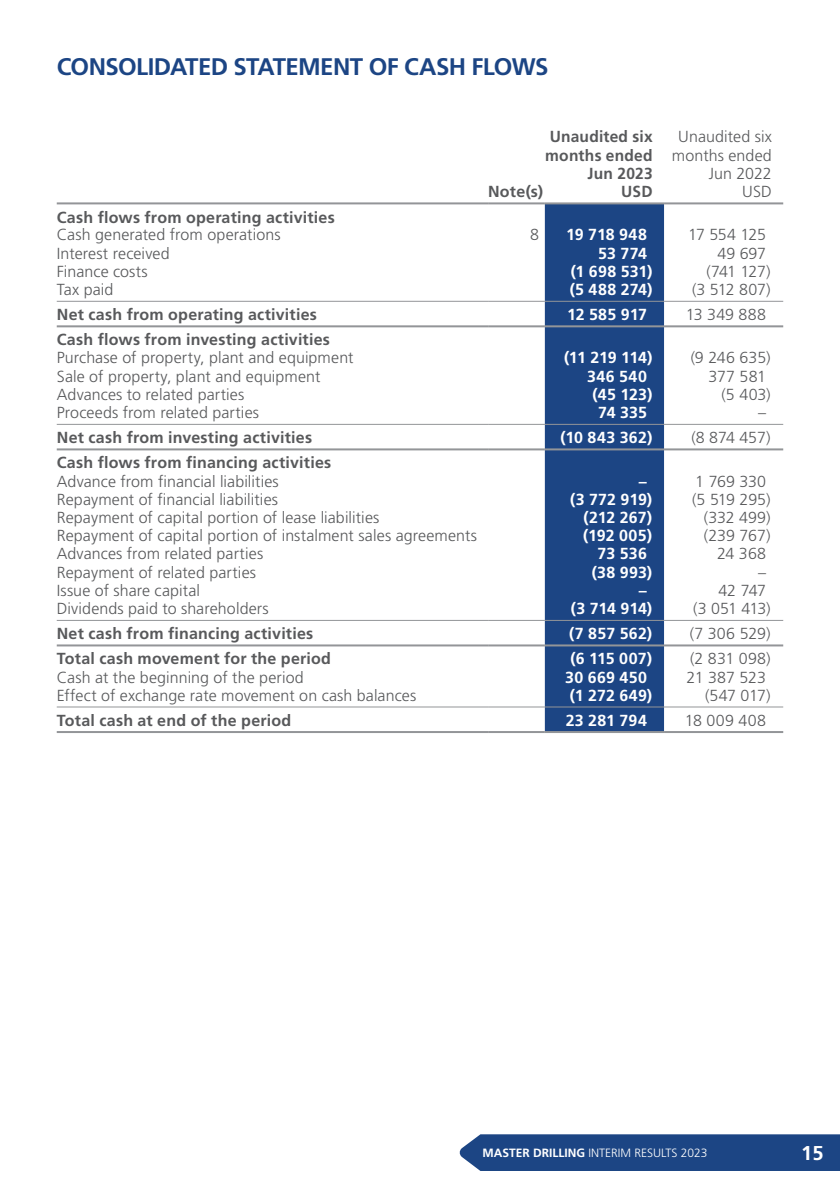
<style>
.page{position:relative;width:840px;height:1191px;background:#fff}
.page>*{position:absolute;margin:0;border:0;box-sizing:border-box;transform-origin:0 0}
.t1{font:700 24px "Frutiger LT Std";letter-spacing:-.025em;color:#1c4584}
.t2{font:700 20px "Frutiger LT Std";color:#fff}
.t3{font:300 16px "Frutiger LT Std";letter-spacing:.005em;color:#58595b}
.t4{font:700 16px "Frutiger LT Std";letter-spacing:.015em;color:#58595b}
.t5{font:700 16px "Frutiger LT Std";letter-spacing:.01em;color:#fff}
.t6{font:300 12px "Frutiger LT Std";color:#fff}
.s1{font-weight:300}
.s2{font-weight:700}
</style>
<div class="page">
<div style="left:459px;top:1134px;width:380px;height:37px;background:#1c4584"></div>
<svg style="left:57px;top:204px;width:725px;height:527px"></svg>
<div style="left:544px;top:204px;width:119px;height:527px;background:#1c4584"></div>
<hr style="left:57px;top:202px;width:431px;height:2px;background:#939598">
<hr style="left:488px;top:202px;width:56px;height:2px;background:#939598">
<hr style="left:544px;top:202px;width:119px;height:2px;background:#939598">
<hr style="left:663px;top:202px;width:119px;height:2px;background:#939598">
<hr style="left:57px;top:301px;width:431px;height:1px;background:#939598">
<hr style="left:488px;top:301px;width:56px;height:1px;background:#939598">
<hr style="left:544px;top:301px;width:119px;height:1px;background:#939598">
<hr style="left:663px;top:301px;width:119px;height:1px;background:#939598">
<hr style="left:57px;top:325px;width:431px;height:2px;background:#939598">
<hr style="left:488px;top:325px;width:56px;height:2px;background:#939598">
<hr style="left:544px;top:325px;width:119px;height:2px;background:#939598">
<hr style="left:663px;top:325px;width:119px;height:2px;background:#939598">
<hr style="left:57px;top:424px;width:431px;height:1px;background:#939598">
<hr style="left:488px;top:424px;width:56px;height:1px;background:#939598">
<hr style="left:544px;top:424px;width:119px;height:1px;background:#939598">
<hr style="left:663px;top:424px;width:119px;height:1px;background:#939598">
<hr style="left:57px;top:448px;width:431px;height:2px;background:#939598">
<hr style="left:488px;top:448px;width:56px;height:2px;background:#939598">
<hr style="left:544px;top:448px;width:119px;height:2px;background:#939598">
<hr style="left:663px;top:448px;width:119px;height:2px;background:#939598">
<hr style="left:57px;top:620px;width:431px;height:1px;background:#939598">
<hr style="left:488px;top:620px;width:56px;height:1px;background:#939598">
<hr style="left:544px;top:620px;width:119px;height:1px;background:#939598">
<hr style="left:663px;top:620px;width:119px;height:1px;background:#939598">
<hr style="left:57px;top:644px;width:431px;height:2px;background:#939598">
<hr style="left:488px;top:644px;width:56px;height:2px;background:#939598">
<hr style="left:544px;top:644px;width:119px;height:2px;background:#939598">
<hr style="left:663px;top:644px;width:119px;height:2px;background:#939598">
<hr style="left:57px;top:706px;width:431px;height:1px;background:#939598">
<hr style="left:57px;top:731px;width:431px;height:2px;background:#939598">
<hr style="left:488px;top:706px;width:56px;height:1px;background:#939598">
<hr style="left:488px;top:731px;width:56px;height:2px;background:#939598">
<hr style="left:544px;top:706px;width:119px;height:1px;background:#939598">
<hr style="left:544px;top:731px;width:119px;height:2px;background:#939598">
<hr style="left:663px;top:706px;width:119px;height:1px;background:#939598">
<hr style="left:663px;top:731px;width:119px;height:2px;background:#939598">
<h1 class="t1" style="left:57px;top:52px;width:493px">CONSOLIDATED STATEMENT OF CASH FLOWS</h1>
<p class="t4" style="left:549px;top:127px;width:104px">Unaudited six</p>
<p class="t3" style="left:678px;top:128px;width:95px">Unaudited six</p>
<p class="t4" style="left:545px;top:146px;width:228px">months ended <span class="s1">months ended</span></p>
<p class="t4" style="left:587px;top:164px;width:67px">Jun 2023</p>
<p class="t3" style="left:708px;top:164px;width:65px">Jun 2022</p>
<p class="t4" style="left:488px;top:182px;width:57px">Note(s)</p>
<p class="t4" style="left:621px;top:182px;width:33px">USD</p>
<p class="t3" style="left:741px;top:183px;width:31px">USD</p>
<p class="t4" style="left:57px;top:208px;width:279px">Cash flows from operating activities</p>
<p class="t3" style="left:57px;top:226px;width:225px">Cash generated from operations</p>
<p class="t3" style="left:530px;top:226px;width:10px">8</p>
<p class="t5" style="left:566px;top:225px;width:82px">19 718 948</p>
<p class="t3" style="left:687px;top:226px;width:80px">17 554 125</p>
<p class="t3" style="left:57px;top:244px;width:114px">Interest received</p>
<p class="t5" style="left:598px;top:244px;width:50px">53 774</p>
<p class="t3" style="left:717px;top:244px;width:50px">49 697</p>
<p class="t3" style="left:57px;top:262px;width:93px">Finance costs</p>
<p class="t5" style="left:570px;top:262px;width:83px">(1 698 531)</p>
<p class="t3" style="left:706px;top:262px;width:66px">(741 127)</p>
<p class="t3" style="left:57px;top:280px;width:58px">Tax paid</p>
<p class="t5" style="left:569px;top:280px;width:84px">(5 488 274)</p>
<p class="t3" style="left:691px;top:280px;width:80px">(3 512 807)</p>
<p class="t4" style="left:57px;top:305px;width:261px">Net cash from operating activities</p>
<p class="t5" style="left:566px;top:305px;width:81px">12 585 917</p>
<p class="t3" style="left:685px;top:305px;width:82px">13 349 888</p>
<p class="t4" style="left:57px;top:330px;width:275px">Cash flows from investing activities</p>
<p class="t3" style="left:57px;top:349px;width:298px">Purchase of property, plant and equipment</p>
<p class="t5" style="left:563px;top:348px;width:90px">(11 219 114)</p>
<p class="t3" style="left:690px;top:349px;width:81px">(9 246 635)</p>
<p class="t3" style="left:57px;top:367px;width:265px">Sale of property, plant and equipment</p>
<p class="t5" style="left:587px;top:367px;width:61px">346 540</p>
<p class="t3" style="left:708px;top:367px;width:59px">377 581</p>
<p class="t3" style="left:57px;top:385px;width:189px">Advances to related parties</p>
<p class="t5" style="left:592px;top:385px;width:61px">(45 123)</p>
<p class="t3" style="left:721px;top:385px;width:51px">(5 403)</p>
<p class="t3" style="left:57px;top:403px;width:204px">Proceeds from related parties</p>
<p class="t5" style="left:598px;top:403px;width:50px">74 335</p>
<p class="t3" style="left:757px;top:403px;width:9px">–</p>
<p class="t4" style="left:57px;top:428px;width:257px">Net cash from investing activities</p>
<p class="t5" style="left:560px;top:428px;width:93px">(10 843 362)</p>
<p class="t3" style="left:691px;top:428px;width:81px">(8 874 457)</p>
<p class="t4" style="left:57px;top:453px;width:276px">Cash flows from financing activities</p>
<p class="t3" style="left:57px;top:472px;width:223px">Advance from financial liabilities</p>
<p class="t5" style="left:638px;top:471px;width:9px">–</p>
<p class="t3" style="left:695px;top:472px;width:72px">1 769 330</p>
<p class="t3" style="left:57px;top:490px;width:223px">Repayment of financial liabilities</p>
<p class="t5" style="left:570px;top:490px;width:84px">(3 772 919)</p>
<p class="t3" style="left:692px;top:490px;width:80px">(5 519 295)</p>
<p class="t3" style="left:57px;top:508px;width:324px">Repayment of capital portion of lease liabilities</p>
<p class="t5" style="left:583px;top:508px;width:70px">(212 267)</p>
<p class="t3" style="left:703px;top:508px;width:68px">(332 499)</p>
<p class="t3" style="left:57px;top:526px;width:421px">Repayment of capital portion of instalment sales agreements</p>
<p class="t5" style="left:583px;top:526px;width:71px">(192 005)</p>
<p class="t3" style="left:703px;top:526px;width:68px">(239 767)</p>
<p class="t3" style="left:57px;top:545px;width:208px">Advances from related parties</p>
<p class="t5" style="left:597px;top:544px;width:51px">73 536</p>
<p class="t3" style="left:716px;top:545px;width:51px">24 368</p>
<p class="t3" style="left:57px;top:563px;width:201px">Repayment of related parties</p>
<p class="t5" style="left:591px;top:563px;width:62px">(38 993)</p>
<p class="t3" style="left:757px;top:563px;width:9px">–</p>
<p class="t3" style="left:57px;top:581px;width:145px">Issue of share capital</p>
<p class="t5" style="left:638px;top:581px;width:9px">–</p>
<p class="t3" style="left:718px;top:581px;width:49px">42 747</p>
<p class="t3" style="left:57px;top:599px;width:213px">Dividends paid to shareholders</p>
<p class="t5" style="left:570px;top:599px;width:83px">(3 714 914)</p>
<p class="t3" style="left:692px;top:599px;width:79px">(3 051 413)</p>
<p class="t4" style="left:57px;top:624px;width:258px">Net cash from financing activities</p>
<p class="t5" style="left:569px;top:624px;width:84px">(7 857 562)</p>
<p class="t3" style="left:689px;top:624px;width:82px">(7 306 529)</p>
<p class="t4" style="left:57px;top:649px;width:276px">Total cash movement for the period</p>
<p class="t5" style="left:570px;top:649px;width:83px">(6 115 007)</p>
<p class="t3" style="left:689px;top:650px;width:82px">(2 831 098)</p>
<p class="t3" style="left:57px;top:668px;width:248px">Cash at the beginning of the period</p>
<p class="t5" style="left:565px;top:667px;width:83px">30 669 450</p>
<p class="t3" style="left:686px;top:668px;width:81px">21 387 523</p>
<p class="t3" style="left:57px;top:686px;width:361px">Effect of exchange rate movement on cash balances</p>
<p class="t5" style="left:569px;top:686px;width:84px">(1 272 649)</p>
<p class="t3" style="left:704px;top:686px;width:67px">(547 017)</p>
<p class="t4" style="left:57px;top:711px;width:236px">Total cash at end of the period</p>
<p class="t5" style="left:565px;top:711px;width:83px">23 281 794</p>
<p class="t3" style="left:684px;top:711px;width:83px">18 009 408</p>
<p class="t6" style="left:482px;top:1146px;width:226px"><span class="s2">MASTER DRILLING</span> INTERIM RESULTS 2023</p>
<p class="t2" style="left:800px;top:1141px;width:24px">15</p>
</div>
